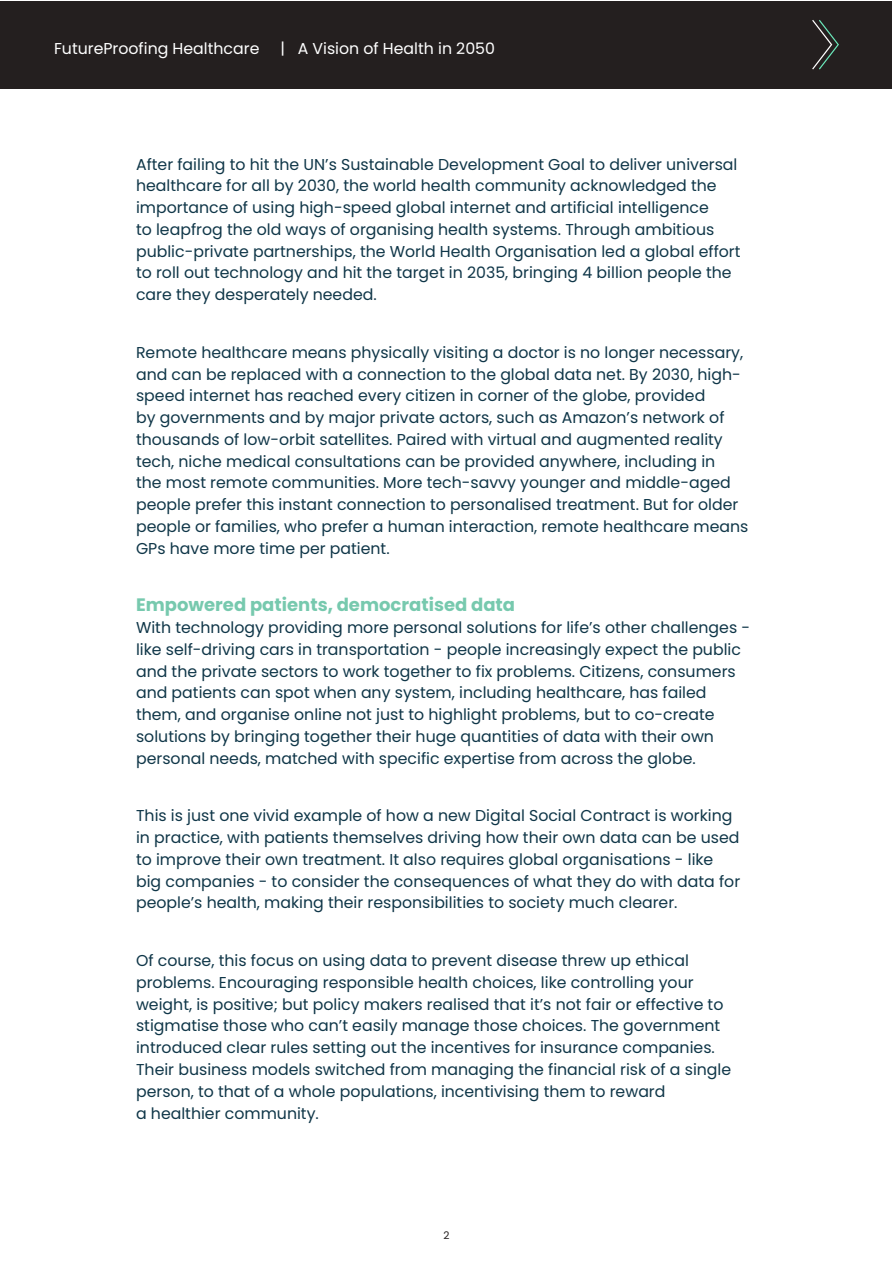
<style>
.page{position:relative;width:893px;height:1263px;background:#fff}
.page>*{position:absolute;margin:0;border:0;box-sizing:border-box;transform-origin:0 0}
.t1{font:700 18px "Poppins";color:#77c9ae}
.t2{font:15.75px/21.8px "Poppins";color:#0f3648}
.t3{font:15.75px "Poppins";color:#fff}
.t4{font:10.5px "Poppins";color:#241f1f}
</style>
<div class="page">
<div style="left:1px;top:1px;width:891px;height:88px;background:#241f1f"></div>
<svg style="left:812px;top:20px;width:27px;height:49px"></svg>
<p class="t3" style="left:54px;top:39px;width:207px">FutureProofing Healthcare</p>
<p class="t3" style="left:280px;top:39px;width:216px">| A Vision of Health in 2050</p>
<p class="t2" style="left:136px;top:153px;width:606px">After failing to hit the UN’s Sustainable Development Goal to deliver universal healthcare for all by 2030, the world health community acknowledged the importance of using high-speed global internet and artificial intelligence<br>to leapfrog the old ways of organising health systems. Through ambitious public-private partnerships, the World Health Organisation led a global effort to roll out technology and hit the target in 2035, bringing 4 billion people the care they desperately needed.</p>
<p class="t2" style="left:136px;top:342px;width:614px">Remote healthcare means physically visiting a doctor is no longer necessary, and can be replaced with a connection to the global data net. By 2030, high&shy;speed internet has reached every citizen in corner of the globe, provided<br>by governments and by major private actors, such as Amazon’s network of thousands of low-orbit satellites. Paired with virtual and augmented reality tech, niche medical consultations can be provided anywhere, including in<br>the most remote communities. More tech-savvy younger and middle-aged people prefer this instant connection to personalised treatment. But for older people or families, who prefer a human interaction, remote healthcare means GPs have more time per patient.</p>
<p class="t1" style="left:136px;top:595px;width:381px">Empowered patients, democratised data</p>
<p class="t2" style="left:136px;top:617px;width:616px">With technology providing more personal solutions for life’s other challenges - like self-driving cars in transportation - people increasingly expect the public and the private sectors to work together to fix problems. Citizens, consumers and patients can spot when any system, including healthcare, has failed them, and organise online not just to highlight problems, but to co-create solutions by bringing together their huge quantities of data with their own personal needs, matched with specific expertise from across the globe.</p>
<p class="t2" style="left:136px;top:805px;width:606px">This is just one vivid example of how a new Digital Social Contract is working in practice, with patients themselves driving how their own data can be used to improve their own treatment. It also requires global organisations - like big companies - to consider the consequences of what they do with data for people’s health, making their responsibilities to society much clearer.</p>
<p class="t2" style="left:136px;top:950px;width:597px">Of course, this focus on using data to prevent disease threw up ethical problems. Encouraging responsible health choices, like controlling your weight, is positive; but policy makers realised that it’s not fair or effective to stigmatise those who can’t easily manage those choices. The government introduced clear rules setting out the incentives for insurance companies.<br>Their business models switched from managing the financial risk of a single person, to that of a whole populations, incentivising them to reward<br>a healthier community.</p>
<p class="t4" style="left:443px;top:1229px;width:8px">2</p>
</div>
